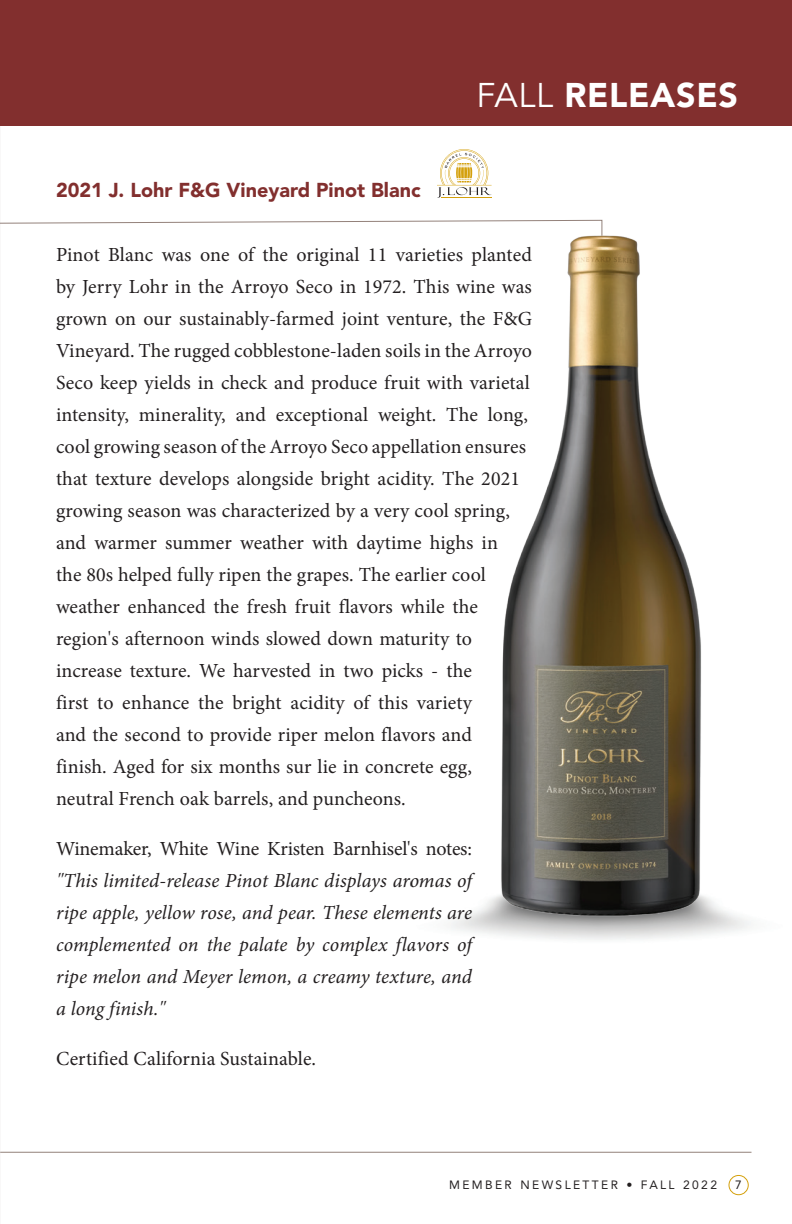
<style>
.page{position:relative;width:792px;height:1224px;background:#fff}
.page>*{position:absolute;margin:0;border:0;box-sizing:border-box;transform-origin:0 0}
.t1{font:900 34px "Avenir LT Std";letter-spacing:.02em;color:#fff}
.t2{font:20px/32px "Minion Pro";letter-spacing:.005em;color:#231f20}
.t3{font:italic 20px/32px "Minion Pro";color:#231f20;text-align:justify}
.t4{font:20px "Minion Pro";letter-spacing:-.015em;color:#231f20}
.t5{font:900 20px "Avenir LT Std";color:#822f2e}
.t6{font:12px "Avenir LT Std";letter-spacing:.2em;color:#231f20}
.s1{font-weight:400}
</style>
<div class="page">
<hr style="left:0;top:1152px;width:752px;height:1px;background:#93817a">
<div style="left:729px;top:1175px;width:20px;height:20px;border:1px solid #d4a00c;border-radius:50%"></div>
<svg style="left:437px;top:149px;width:55px;height:49px"></svg>
<div style="left:0;top:0;width:792px;height:126px;background:#822f2e"></div>
<svg style="left:0;top:220px;width:447px;height:4px"></svg>
<img style="left:447px;top:219px;width:304px;height:707px">
<p class="t5" style="left:56px;top:178px;width:366px">2021 J. Lohr F&amp;G Vineyard Pinot Blanc</p>
<h1 class="t1" style="left:477px;top:74px;width:263px"><span class="s1">FALL</span> RELEASES</h1>
<p class="t2" style="left:56px;top:239px;width:477px">Pinot Blanc was one of the original 11 varieties planted by Jerry Lohr in the Arroyo Seco in 1972. This wine was grown on our sustainably-farmed joint venture, the F&amp;G Vineyard. The rugged cobblestone-laden soils in the Arroyo Seco keep yields in check and produce fruit with varietal intensity, minerality, and exceptional weight. The long, cool growing season of the Arroyo Seco appellation ensures that texture develops alongside bright acidity. The 2021 growing season was characterized by a very cool spring, and warmer summer weather with daytime highs in<br>the 80s helped fully ripen the grapes. The earlier cool weather enhanced the fresh fruit flavors while the region's afternoon winds slowed down maturity to increase texture. We harvested in two picks - the<br>first to enhance the bright acidity of this variety<br>and the second to provide riper melon flavors and<br>finish. Aged for six months sur lie in concrete egg, neutral French oak barrels, and puncheons.</p>
<p class="t4" style="left:56px;top:835px;width:418px">Winemaker, White Wine Kristen Barnhisel's notes:</p>
<p class="t3" style="left:56px;top:865px;width:418px">"This limited-release Pinot Blanc displays aromas of ripe apple, yellow rose, and pear. These elements are complemented on the palate by complex flavors of ripe melon and Meyer lemon, a creamy texture, and a long finish."</p>
<p class="t2" style="left:56px;top:1043px;width:262px">Certified California Sustainable.</p>
<p class="t6" style="left:449px;top:1178px;width:269px">MEMBER NEWSLETTER • FALL 2022</p>
<p class="t6" style="left:735px;top:1178px;width:8px">7</p>
</div>
